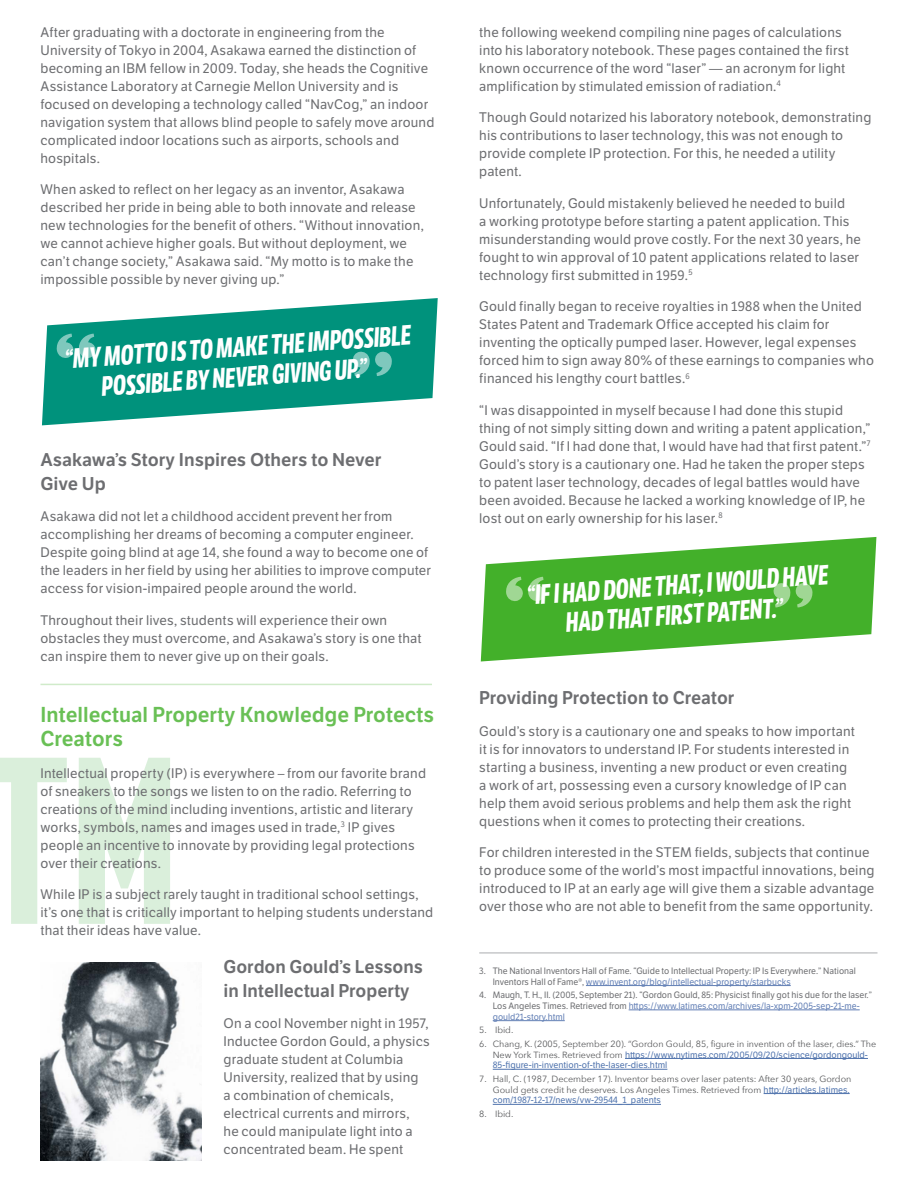
<style>
.page{position:relative;width:918px;height:1188px;background:#fff}
.page>*{position:absolute;margin:0;border:0;box-sizing:border-box;transform-origin:0 0}
.t1{font:700 27px/30px "LFT Etica Compressed";color:#fff;text-align:center}
.t2{font:21px/24px "LFT Etica SB";color:#69c055}
.t3{font:18px/24px "LFT Etica SB";color:#6d6e71}
.t4{font:13.5px/18px "LFT Etica";letter-spacing:.015em;color:#6d6e71}
.t5{font:9px/10.8px "LFT Etica";color:#6d6e71}
.t6{font:9px/10.8px "Avenir Next";color:#58595b;text-align:right}
.t7{font:9px/10.8px "LFT Etica";color:#4f73ad}
.s1{color:#627fb5}
.s2{font-family:"Avenir Next";color:#58595b}
.s3{font-family:"LFT Etica";color:#4f73ad}
</style>
<div class="page">
<hr style="left:586px;top:985px;width:205px;height:1px;background:#627fb5">
<hr style="left:629px;top:1010px;width:231px;height:1px;background:#627fb5">
<hr style="left:493px;top:1020px;width:72px;height:1px;background:#627fb5">
<hr style="left:625px;top:1058px;width:243px;height:1px;background:#4f73ad">
<hr style="left:493px;top:1069px;width:174px;height:1px;background:#4f73ad">
<hr style="left:764px;top:1093px;width:86px;height:1px;background:#4f73ad">
<hr style="left:493px;top:1104px;width:168px;height:1px;background:#4f73ad">
<svg style="left:0;top:758px;width:67px;height:166px"></svg>
<svg style="left:79px;top:758px;width:91px;height:166px"></svg>
<hr style="left:479px;top:952px;width:399px;height:2px;background:#c7c8ca">
<svg style="left:42px;top:298px;width:396px;height:127px;fill:#00927c"></svg>
<svg style="left:56px;top:334px;width:40px;height:24px"></svg>
<svg style="left:352px;top:351px;width:41px;height:25px"></svg>
<img style="left:40px;top:962px;width:161px;height:199px">
<svg style="left:481px;top:537px;width:395px;height:125px;fill:#43b02a"></svg>
<svg style="left:505px;top:577px;width:41px;height:25px"></svg>
<svg style="left:773px;top:583px;width:40px;height:25px"></svg>
<hr style="left:40px;top:684px;width:392px;height:1px;background:#d0ebca">
<p class="t4" style="left:40px;top:23px;width:395px">After graduating with a doctorate in engineering from the University of Tokyo in 2004, Asakawa earned the distinction of becoming an IBM fellow in 2009. Today, she heads the Cognitive Assistance Laboratory at Carnegie Mellon University and is focused on developing a technology called “NavCog,” an indoor navigation system that allows blind people to safely move around complicated indoor locations such as airports, schools and hospitals.</p>
<p class="t4" style="left:40px;top:181px;width:385px">When asked to reflect on her legacy as an inventor, Asakawa described her pride in being able to both innovate and release new technologies for the benefit of others. “Without innovation, we cannot achieve higher goals. But without deployment, we can’t change society,” Asakawa said. “My motto is to make the impossible possible by never giving up.”</p>
<h1 class="t1" style="left:63px;top:345px;width:348px;rotate:-4deg">“MY MOTTO IS TO MAKE THE IMPOSSIBLE<br>POSSIBLE BY NEVER GIVING UP.”</h1>
<h3 class="t3" style="left:40px;top:448px;width:343px">Asakawa’s Story Inspires Others to Never<br>Give Up</h3>
<p class="t4" style="left:40px;top:508px;width:392px">Asakawa did not let a childhood accident prevent her from accomplishing her dreams of becoming a computer engineer.<br>Despite going blind at age 14, she found a way to become one of the leaders in her field by using her abilities to improve computer access for vision-impaired people around the world.</p>
<p class="t4" style="left:40px;top:611px;width:383px">Throughout their lives, students will experience their own obstacles they must overcome, and Asakawa’s story is one that can inspire them to never give up on their goals.</p>
<h2 class="t2" style="left:40px;top:703px;width:395px">Intellectual Property Knowledge Protects<br>Creators</h2>
<p class="t4" style="left:40px;top:764px;width:387px">Intellectual property (IP) is everywhere – from our favorite brand of sneakers to the songs we listen to on the radio. Referring to creations of the mind including inventions, artistic and literary works, symbols, names and images used in trade,<sup>3</sup> IP gives people an incentive to innovate by providing legal protections over their creations.</p>
<p class="t4" style="left:40px;top:886px;width:394px">While IP is a subject rarely taught in traditional school settings, it’s one that is critically important to helping students understand that their ideas have value.</p>
<h3 class="t3" style="left:224px;top:955px;width:201px">Gordon Gould’s Lessons in Intellectual Property</h3>
<p class="t4" style="left:224px;top:1015px;width:208px">On a cool November night in 1957,<br>Inductee Gordon Gould, a physics graduate student at Columbia<br>University, realized that by using<br>a combination of chemicals, electrical currents and mirrors,<br>he could manipulate light into a concentrated beam. He spent</p>
<p class="t4" style="left:479px;top:23px;width:371px">the following weekend compiling nine pages of calculations into his laboratory notebook. These pages contained the first known occurrence of the word “laser” — an acronym for light amplification by stimulated emission of radiation.<sup>4</sup></p>
<p class="t4" style="left:479px;top:109px;width:394px">Though Gould notarized his laboratory notebook, demonstrating his contributions to laser technology, this was not enough to provide complete IP protection. For this, he needed a utility patent.</p>
<p class="t4" style="left:479px;top:194px;width:383px">Unfortunately, Gould mistakenly believed he needed to build<br>a working prototype before starting a patent application. This misunderstanding would prove costly. For the next 30 years, he fought to win approval of 10 patent applications related to laser technology first submitted in 1959.<sup>5</sup></p>
<p class="t4" style="left:479px;top:298px;width:396px">Gould finally began to receive royalties in 1988 when the United States Patent and Trademark Office accepted his claim for inventing the optically pumped laser. However, legal expenses forced him to sign away 80% of these earnings to companies who financed his lengthy court battles.<sup>6</sup></p>
<p class="t4" style="left:479px;top:401px;width:393px">“I was disappointed in myself because I had done this stupid thing of not simply sitting down and writing a patent application,” Gould said. “If I had done that, I would have had that first patent.”<sup>7<br></sup>Gould’s story is a cautionary one. Had he taken the proper steps to patent laser technology, decades of legal battles would have been avoided. Because he lacked a working knowledge of IP, he lost out on early ownership for his laser.<sup>8</sup></p>
<h1 class="t1" style="left:525px;top:581px;width:304px;rotate:-4deg">“IF I HAD DONE THAT, I WOULD HAVE<br>HAD THAT FIRST PATENT.”</h1>
<h3 class="t3" style="left:479px;top:686px;width:257px">Providing Protection to Creator</h3>
<p class="t4" style="left:479px;top:722px;width:377px">Gould’s story is a cautionary one and speaks to how important it is for innovators to understand IP. For students interested in starting a business, inventing a new product or even creating a work of art, possessing even a cursory knowledge of IP can help them avoid serious problems and help them ask the right questions when it comes to protecting their creations.</p>
<p class="t4" style="left:479px;top:844px;width:397px">For children interested in the STEM fields, subjects that continue to produce some of the world’s most impactful innovations, being introduced to IP at an early age will give them a sizable advantage over those who are not able to benefit from the same opportunity.</p>
<p class="t5" style="left:493px;top:965px;width:365px;text-indent:-14px">3. The National Inventors Hall of Fame. “Guide to Intellectual Property: IP Is Everywhere.” National<br>Inventors Hall of Fame®, <span class="s1">www.invent.org/blog/intellectual-property/starbucks</span></p>
<p class="t5" style="left:493px;top:990px;width:381px;text-indent:-14px">4. Maugh, T. H., II. (2005, September 21). “Gordon Gould, 85: Physicist finally got his due for the laser.”<br>Los Angeles Times. Retrieved from <span class="s1">https://www.latimes.com/archives/la-xpm-2005-sep-21-me&shy;gould21-story.html</span></p>
<p class="t6" style="left:479px;top:1024px;width:36px">5. Ibid.</p>
<p class="t6" style="left:479px;top:1038px;width:398px">6. Chang, K. (2005, September 20). “Gordon Gould, 85, figure in invention of the laser, dies.” The</p>
<p class="t7" style="left:493px;top:1049px;width:377px"><span class="s2">New York Times. Retrieved from</span> https://www.nytimes.com/2005/09/20/science/gordongould-<br>85-figure-in-invention-of-the-laser-dies.html</p>
<p class="t6" style="left:479px;top:1073px;width:374px">7. Hall, C. (1987, December 17). Inventor beams over laser patents: After 30 years, Gordon<br>Gould gets credit he deserves. Los Angeles Times. Retrieved from <span class="s3">http://articles.latimes.</span></p>
<p class="t7" style="left:493px;top:1095px;width:170px">com/1987-12-17/news/vw-29544_1_patents</p>
<p class="t6" style="left:479px;top:1108px;width:36px">8. Ibid.</p>
</div>
